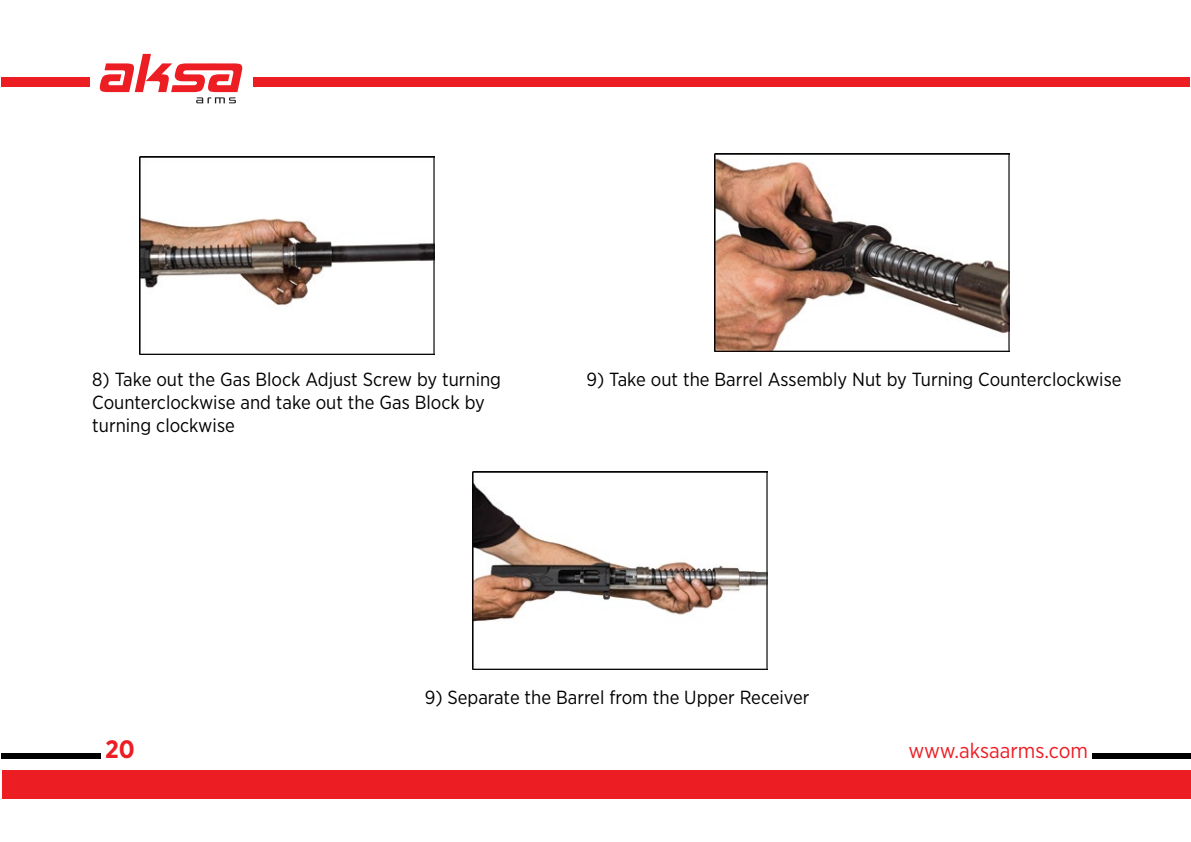
<style>
.page{position:relative;width:1191px;height:842px;background:#fff}
.page>*{position:absolute;margin:0;border:0;box-sizing:border-box;transform-origin:0 0}
.t1{font:700 25.2px "Gotham Narrow";color:#ed1d24}
.t2{font:21.2px "Gotham Narrow";color:#ed1d24}
.t3{font:19px/22.8px "Gotham Narrow";color:#000}
</style>
<div class="page">
<svg style="left:100px;top:54px;width:142px;height:49px"></svg>
<div style="left:2px;top:77px;width:88px;height:9px;background:#ed1d24"></div>
<div style="left:253px;top:77px;width:937px;height:9px;background:#ed1d24"></div>
<div style="left:2px;top:770px;width:1188px;height:29px;background:#ed1d24"></div>
<div style="left:1091px;top:753px;width:99px;height:5px;background:#000"></div>
<div style="left:2px;top:753px;width:99px;height:5px;background:#000"></div>
<img style="left:140px;top:156px;width:295px;height:198px">
<img style="left:714px;top:153px;width:295px;height:199px">
<img style="left:473px;top:471px;width:294px;height:199px">
<p class="t3" style="left:92px;top:368px;width:410px">8) Take out the Gas Block Adjust Screw by turning<br>Counterclockwise and take out the Gas Block by turning clockwise</p>
<p class="t3" style="left:586px;top:367px;width:536px">9) Take out the Barrel Assembly Nut by Turning Counterclockwise</p>
<p class="t3" style="left:425px;top:686px;width:386px">9) Separate the Barrel from the Upper Receiver</p>
<h1 class="t1" style="left:105px;top:733px;width:31px">20</h1>
<p class="t2" style="left:908px;top:738px;width:181px">www.aksaarms.com</p>
</div>
